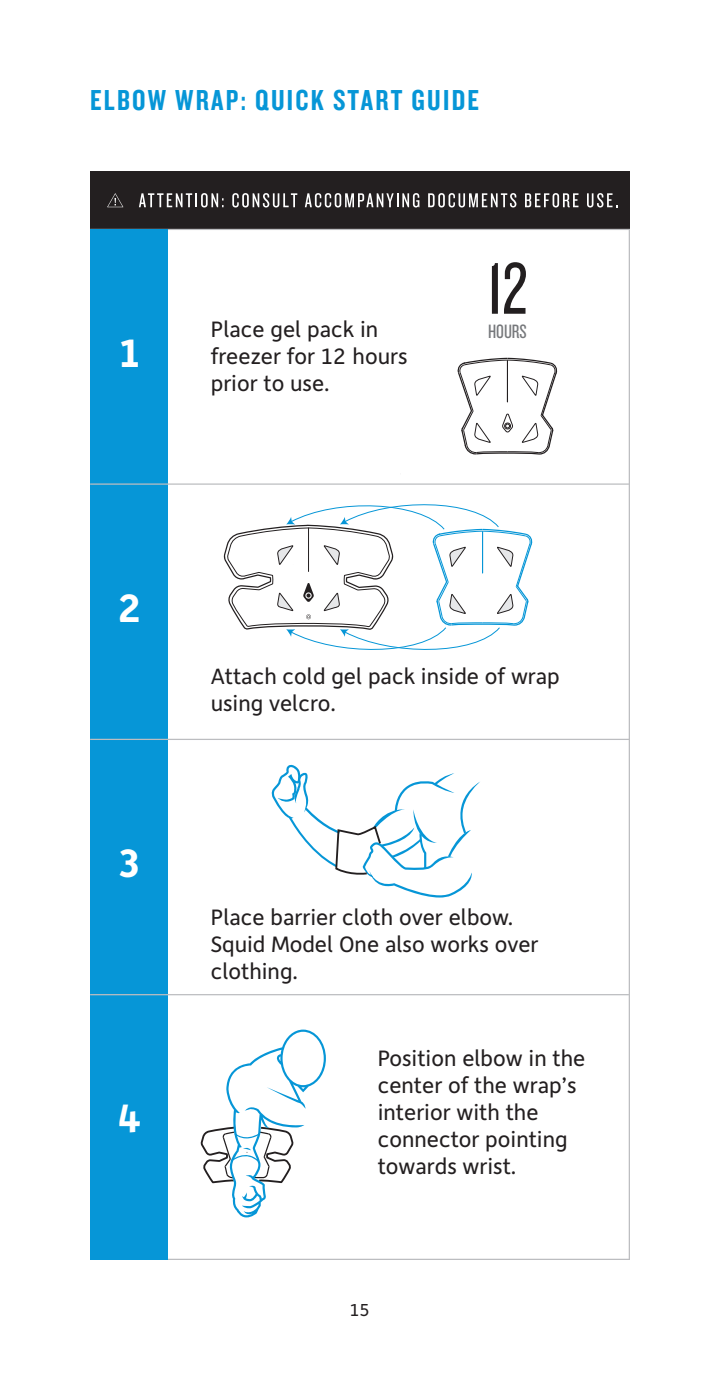
<style>
.page{position:relative;width:720px;height:1395px;background:#fff}
.page>*{position:absolute;margin:0;border:0;box-sizing:border-box;transform-origin:0 0}
.t1{font:76px "Knockout HTF28 Junior Featherwt";color:#231f20}
.t2{font:700 40px "Depot";color:#fff}
.t3{font:30px "Knockout HTF49 Liteweight";letter-spacing:.075em;color:#0696d7}
.t4{font:22.5px/27px "Depot";color:#231f20}
.t5{font:20px "Knockout HTF28 Junior Featherwt";color:#76787b}
.t6{font:17.5px "Depot";color:#231f20}
</style>
<div class="page">
<div style="left:90px;top:172px;width:540px;height:57px;background:#231f20"></div>
<svg style="left:139px;top:193px;width:58px;height:14px"></svg>
<svg style="left:201px;top:193px;width:7px;height:15px"></svg>
<svg style="left:203px;top:193px;width:21px;height:14px"></svg>
<svg style="left:232px;top:193px;width:12px;height:15px"></svg>
<svg style="left:242px;top:193px;width:7px;height:15px"></svg>
<svg style="left:253px;top:193px;width:44px;height:15px"></svg>
<svg style="left:305px;top:193px;width:26px;height:15px"></svg>
<svg style="left:335px;top:193px;width:6px;height:15px"></svg>
<svg style="left:345px;top:193px;width:74px;height:15px"></svg>
<svg style="left:428px;top:193px;width:12px;height:14px"></svg>
<svg style="left:438px;top:193px;width:7px;height:15px"></svg>
<svg style="left:449px;top:193px;width:67px;height:15px"></svg>
<svg style="left:525px;top:193px;width:29px;height:14px"></svg>
<svg style="left:553px;top:193px;width:6px;height:15px"></svg>
<svg style="left:563px;top:193px;width:15px;height:14px"></svg>
<svg style="left:587px;top:193px;width:31px;height:15px"></svg>
<svg style="left:107px;top:193px;width:16px;height:14px"></svg>
<svg style="left:167px;top:229px;width:463px;height:1031px"></svg>
<div style="left:90px;top:229px;width:77px;height:1031px;background:#0696d7"></div>
<hr style="left:90px;top:483px;width:539px;height:2px;background:#bcbdc0">
<hr style="left:90px;top:739px;width:539px;height:1px;background:#bcbdc0">
<hr style="left:90px;top:994px;width:539px;height:1px;background:#bcbdc0">
<svg style="left:270px;top:765px;width:210px;height:136px"></svg>
<svg style="left:457px;top:358px;width:101px;height:97px"></svg>
<svg style="left:224px;top:498px;width:309px;height:158px"></svg>
<svg style="left:199px;top:1030px;width:127px;height:187px"></svg>
<h3 class="t3" style="left:90px;top:85px;width:391px">ELBOW WRAP: QUICK START GUIDE</h3>
<h2 class="t2" style="left:119px;top:328px;width:23px">1</h2>
<p class="t4" style="left:211px;top:315px;width:198px">Place gel pack in freezer for 12 hours prior to use.</p>
<h1 class="t1" style="left:487px;top:251px;width:41px">12</h1>
<p class="t5" style="left:488px;top:321px;width:40px">HOURS</p>
<h2 class="t2" style="left:118px;top:582px;width:26px">2</h2>
<h2 class="t2" style="left:118px;top:837px;width:26px">3</h2>
<h2 class="t2" style="left:118px;top:1092px;width:26px">4</h2>
<p class="t4" style="left:211px;top:662px;width:351px">Attach cold gel pack inside of wrap using velcro.</p>
<p class="t4" style="left:211px;top:903px;width:329px">Place barrier cloth over elbow.<br>Squid Model One also works over clothing.</p>
<p class="t4" style="left:378px;top:1044px;width:209px">Position elbow in the center of the wrap’s interior with the connector pointing towards wrist.</p>
<p class="t6" style="left:350px;top:1300px;width:22px">15</p>
</div>
